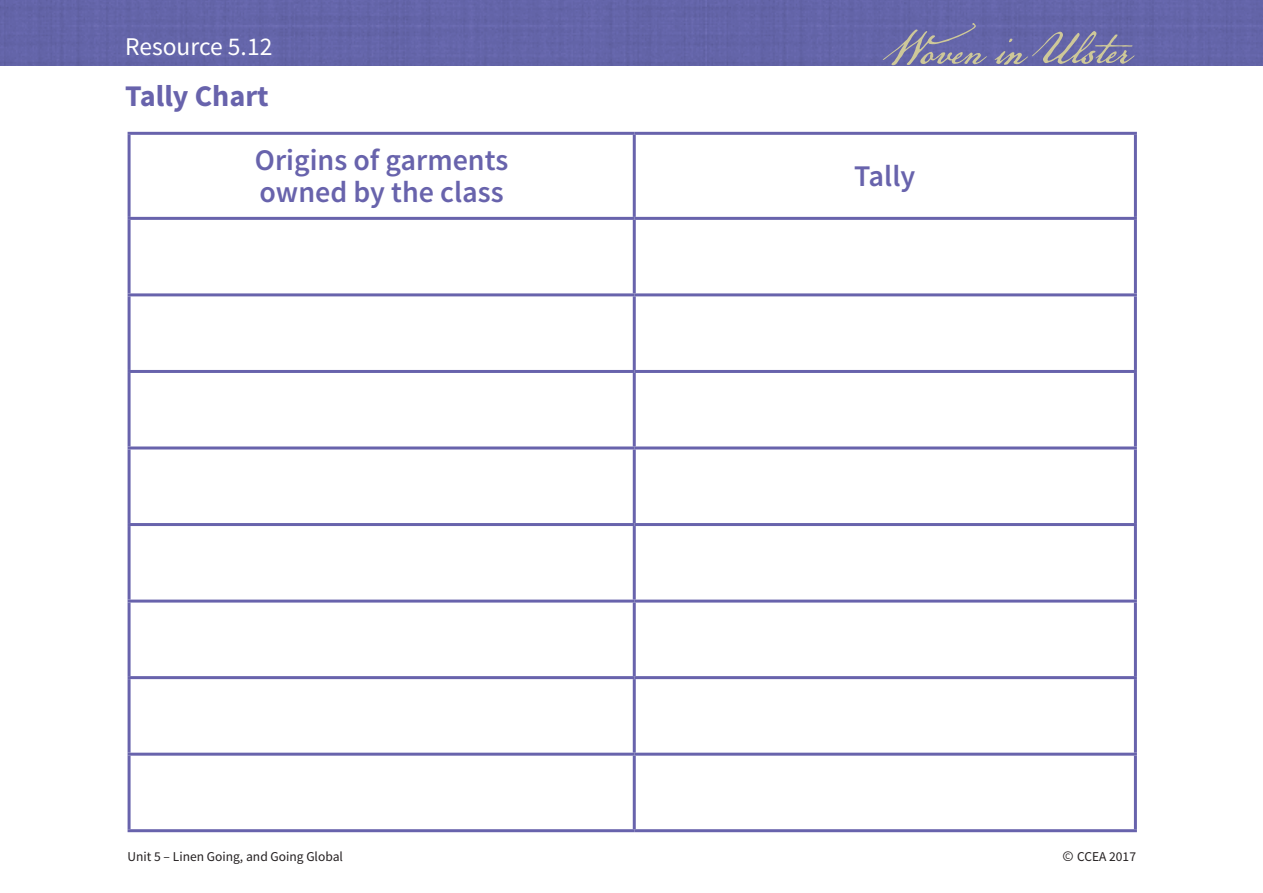
<style>
.page{position:relative;width:1263px;height:893px;background:#fff}
.page>*{position:absolute;margin:0;border:0;box-sizing:border-box;transform-origin:0 0}
.t1{font:600 30px/31.5px "Source Sans Pro";color:#6863ac}
.t2{font:700 30px "Source Sans Pro";color:#6863ac}
.t3{font:25.5px "Source Sans Pro";color:#fff}
.t4{font:13.5px "Source Sans Pro";color:#231f20}
.s1{font-family:"DIN Pro"}
</style>
<div class="page">
<div style="left:0;top:0;width:1263px;height:66px;background:#6364a8"></div>
<svg style="left:883px;top:23px;width:104px;height:42px"></svg>
<svg style="left:995px;top:31px;width:139px;height:34px"></svg>
<hr style="left:128px;top:132px;width:506px;height:3px;background:#6863ac">
<hr style="left:128px;top:135px;width:3px;height:82px;background:#6863ac">
<hr style="left:634px;top:132px;width:503px;height:3px;background:#6863ac">
<hr style="left:633px;top:135px;width:3px;height:82px;background:#6863ac">
<hr style="left:1134px;top:135px;width:3px;height:82px;background:#6863ac">
<hr style="left:128px;top:217px;width:506px;height:3px;background:#6863ac">
<hr style="left:128px;top:220px;width:3px;height:73px;background:#6863ac">
<hr style="left:634px;top:217px;width:503px;height:3px;background:#6863ac">
<hr style="left:633px;top:220px;width:3px;height:73px;background:#6863ac">
<hr style="left:1134px;top:220px;width:3px;height:73px;background:#6863ac">
<hr style="left:128px;top:293px;width:506px;height:3px;background:#6863ac">
<hr style="left:128px;top:296px;width:3px;height:74px;background:#6863ac">
<hr style="left:634px;top:293px;width:503px;height:3px;background:#6863ac">
<hr style="left:633px;top:296px;width:3px;height:74px;background:#6863ac">
<hr style="left:1134px;top:296px;width:3px;height:74px;background:#6863ac">
<hr style="left:128px;top:370px;width:506px;height:3px;background:#6863ac">
<hr style="left:128px;top:373px;width:3px;height:73px;background:#6863ac">
<hr style="left:634px;top:370px;width:503px;height:3px;background:#6863ac">
<hr style="left:633px;top:373px;width:3px;height:73px;background:#6863ac">
<hr style="left:1134px;top:373px;width:3px;height:73px;background:#6863ac">
<hr style="left:128px;top:446px;width:506px;height:3px;background:#6863ac">
<hr style="left:128px;top:449px;width:3px;height:74px;background:#6863ac">
<hr style="left:634px;top:446px;width:503px;height:3px;background:#6863ac">
<hr style="left:633px;top:449px;width:3px;height:74px;background:#6863ac">
<hr style="left:1134px;top:449px;width:3px;height:74px;background:#6863ac">
<hr style="left:128px;top:523px;width:506px;height:3px;background:#6863ac">
<hr style="left:128px;top:526px;width:3px;height:74px;background:#6863ac">
<hr style="left:634px;top:523px;width:503px;height:3px;background:#6863ac">
<hr style="left:633px;top:526px;width:3px;height:74px;background:#6863ac">
<hr style="left:1134px;top:526px;width:3px;height:74px;background:#6863ac">
<hr style="left:128px;top:600px;width:506px;height:3px;background:#6863ac">
<hr style="left:128px;top:603px;width:3px;height:73px;background:#6863ac">
<hr style="left:634px;top:600px;width:503px;height:3px;background:#6863ac">
<hr style="left:633px;top:603px;width:3px;height:73px;background:#6863ac">
<hr style="left:1134px;top:603px;width:3px;height:73px;background:#6863ac">
<hr style="left:128px;top:676px;width:506px;height:3px;background:#6863ac">
<hr style="left:128px;top:679px;width:3px;height:74px;background:#6863ac">
<hr style="left:634px;top:676px;width:503px;height:3px;background:#6863ac">
<hr style="left:633px;top:679px;width:3px;height:74px;background:#6863ac">
<hr style="left:1134px;top:679px;width:3px;height:74px;background:#6863ac">
<hr style="left:128px;top:753px;width:506px;height:3px;background:#6863ac">
<hr style="left:128px;top:756px;width:3px;height:73px;background:#6863ac">
<hr style="left:634px;top:753px;width:503px;height:3px;background:#6863ac">
<hr style="left:633px;top:756px;width:3px;height:73px;background:#6863ac">
<hr style="left:1134px;top:756px;width:3px;height:73px;background:#6863ac">
<hr style="left:128px;top:829px;width:506px;height:3px;background:#6863ac">
<hr style="left:634px;top:829px;width:503px;height:3px;background:#6863ac">
<h2 class="t3" style="left:125px;top:31px;width:149px">Resource 5.12</h2>
<h1 class="t2" style="left:125px;top:77px;width:145px">Tally Chart</h1>
<h1 class="t1" style="left:255px;top:145px;width:255px">Origins of garments owned by the class</h1>
<h1 class="t1" style="left:854px;top:161px;width:63px">Tally</h1>
<p class="t4" style="left:128px;top:848px;width:217px">Unit 5 – Linen Going, and Going Global</p>
<p class="t4" style="left:1062px;top:848px;width:76px"><span class="s1">©</span> CCEA 2017</p>
</div>
